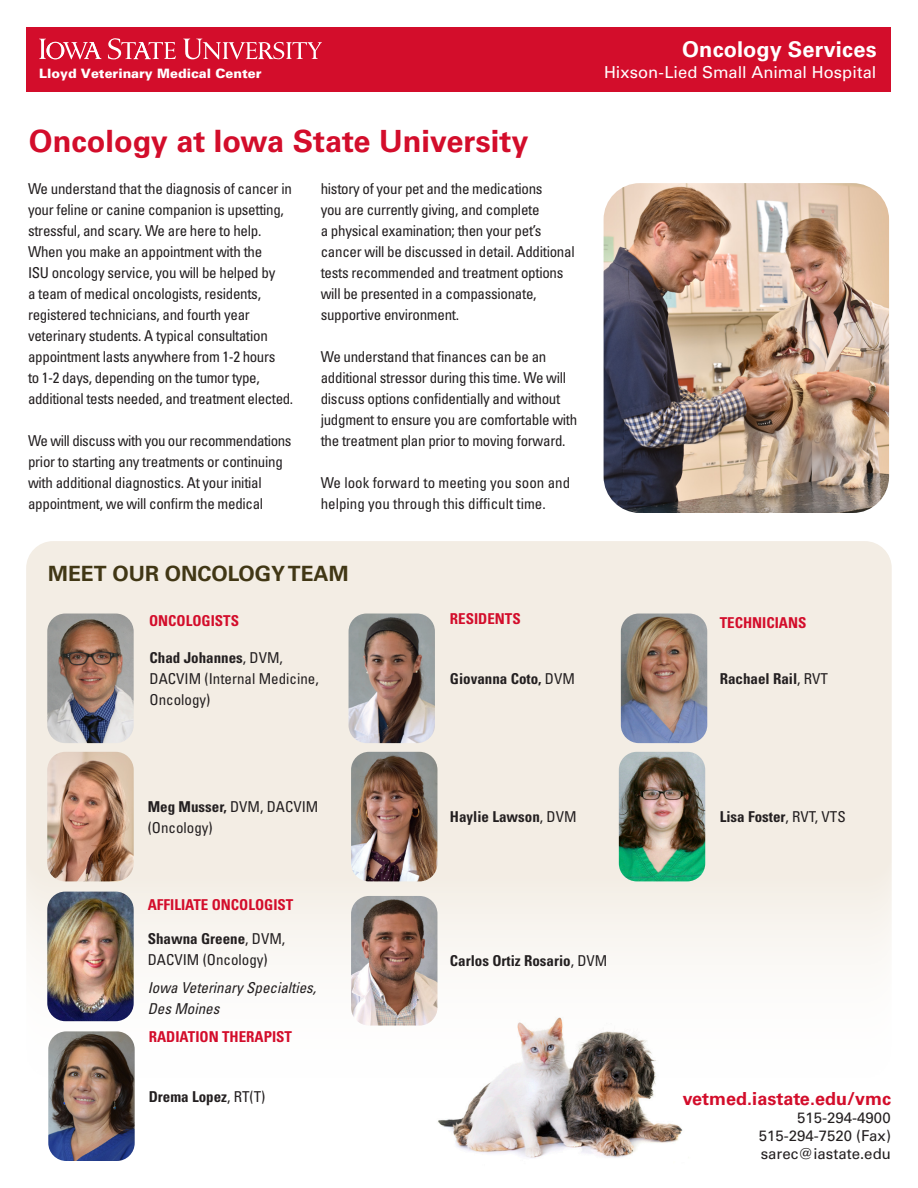
<style>
.page{position:relative;width:918px;height:1188px;background:#fff}
.page>*{position:absolute;margin:0;border:0;box-sizing:border-box;transform-origin:0 0}
.t1{font:700 30.6px "Univers LT Std";color:#d30d2b}
.t2{font:700 21.75px "Univers LT Std";letter-spacing:.005em;color:#fff}
.Body{font:700 21px "Univers LT Std";color:#413715}
.t3{font:700 18px "Univers LT Std";color:#d30d2b}
.t4{font:16.5px "Univers LT Std";color:#fff}
.Body-2{font:condensed 15px/21px "Univers LT Std";letter-spacing:-.02em;color:#231f20}
.Body-3{font:condensed 15px/21px "Univers LT Std";color:#231f20}
.Body-4{font:700 condensed 15px "Univers LT Std";color:#231f20}
.Body-5{font:700 condensed 15px "Univers LT Std";color:#d30d2b}
.t5{font:15px/18px "Univers LT Std";color:#231f20}
.Body-6{font:italic condensed 15px/21px "Univers LT Std";color:#231f20}
.t6{font:900 12.9px "Univers";color:#fff}
.s1{font-weight:700}
.s2{font-weight:400}
</style>
<div class="page">
<div style="left:26px;top:541px;width:866px;height:551px;background:linear-gradient(to bottom,#efe8dc,#fcfbfa);border-radius:27px"></div>
<div style="left:27px;top:27px;width:864px;height:65px;background:#d30d2b"></div>
<svg style="left:39px;top:39px;width:62px;height:20px"></svg>
<svg style="left:108px;top:38px;width:68px;height:22px"></svg>
<svg style="left:183px;top:39px;width:139px;height:21px"></svg>
<img style="left:47px;top:752px;width:87px;height:129px">
<img style="left:47px;top:614px;width:87px;height:129px">
<img style="left:604px;top:183px;width:285px;height:330px">
<img style="left:47px;top:892px;width:87px;height:129px">
<img style="left:351px;top:752px;width:86px;height:129px">
<img style="left:621px;top:614px;width:86px;height:129px">
<img style="left:351px;top:896px;width:86px;height:130px">
<img style="left:619px;top:752px;width:86px;height:129px">
<img style="left:428px;top:988px;width:266px;height:170px">
<img style="left:349px;top:614px;width:86px;height:129px">
<img style="left:48px;top:1031px;width:87px;height:130px">
<p class="t6" style="left:39px;top:66px;width:224px">Lloyd Veterinary Medical Center</p>
<p class="t1" style="left:29px;top:123px;width:501px">Oncology at Iowa State University</p>
<p class="Body-2" style="left:28px;top:178px;width:267px">We understand that the diagnosis of cancer in your feline or canine companion is upsetting, stressful, and scary. We are here to help.<br>When you make an appointment with the<br>ISU oncology service, you will be helped by<br>a team of medical oncologists, residents, registered technicians, and fourth year veterinary students. A typical consultation appointment lasts anywhere from 1-2 hours<br>to 1-2 days, depending on the tumor type, additional tests needed, and treatment elected.</p>
<p class="Body-2" style="left:28px;top:430px;width:265px">We will discuss with you our recommendations prior to starting any treatments or continuing with additional diagnostics. At your initial appointment, we will confirm the medical</p>
<p class="Body-2" style="left:321px;top:178px;width:255px">history of your pet and the medications<br>you are currently giving, and complete<br>a physical examination; then your pet’s cancer will be discussed in detail. Additional tests recommended and treatment options</p>
<p class="Body-2" style="left:321px;top:283px;width:217px">will be presented in a compassionate, supportive environment.</p>
<p class="Body-2" style="left:321px;top:346px;width:258px">We understand that finances can be an additional stressor during this time. We will discuss options confidentially and without judgment to ensure you are comfortable with the treatment plan prior to moving forward.</p>
<p class="Body-3" style="left:321px;top:472px;width:251px">We look forward to meeting you soon and helping you through this difficult time.</p>
<p class="Body" style="left:48px;top:562px;width:302px">MEET OUR ONCOLOGY TEAM</p>
<p class="Body-5" style="left:149px;top:611px;width:92px">ONCOLOGISTS</p>
<p class="Body-3" style="left:150px;top:647px;width:171px"><span class="s1">Chad Johannes</span>, DVM,<br>DACVIM (Internal Medicine,<br>Oncology)</p>
<p class="Body-5" style="left:450px;top:610px;width:72px">RESIDENTS</p>
<p class="Body-4" style="left:450px;top:669px;width:126px">Giovanna Coto, <span class="s2">DVM</span></p>
<p class="t2" style="left:682px;top:37px;width:196px">Oncology Services</p>
<p class="t4" style="left:604px;top:62px;width:274px">Hixson-Lied Small Animal Hospital</p>
<p class="Body-5" style="left:720px;top:613px;width:88px">TECHNICIANS</p>
<p class="Body-4" style="left:720px;top:669px;width:110px">Rachael Rail<span class="s2">, RVT</span></p>
<p class="Body-3" style="left:148px;top:796px;width:172px"><span class="s1">Meg Musser,</span> DVM, DACVIM (Oncology)</p>
<p class="Body-4" style="left:450px;top:807px;width:128px">Haylie Lawson<span class="s2">, DVM</span></p>
<p class="Body-4" style="left:720px;top:808px;width:127px">Lisa Foster<span class="s2">, RVT, VTS</span></p>
<p class="Body-5" style="left:148px;top:895px;width:147px">AFFILIATE ONCOLOGIST</p>
<p class="Body-3" style="left:148px;top:928px;width:139px"><span class="s1">Shawna Greene</span>, DVM,<br>DACVIM (Oncology)</p>
<p class="Body-6" style="left:148px;top:977px;width:170px">Iowa Veterinary Specialties,<br>Des Moines</p>
<p class="Body-5" style="left:149px;top:1028px;width:145px">RADIATION THERAPIST</p>
<p class="Body-4" style="left:149px;top:1087px;width:118px">Drema Lopez<span class="s2">, RT(T)</span></p>
<p class="Body-4" style="left:450px;top:952px;width:159px">Carlos Ortiz Rosario<span class="s2">, DVM</span></p>
<p class="t3" style="left:683px;top:1088px;width:210px">vetmed.iastate.edu/vmc</p>
<p class="t5" style="left:797px;top:1109px;width:95px">515-294-4900</p>
<p class="t5" style="left:759px;top:1127px;width:134px">515-294-7520 (Fax) sarec@iastate.edu</p>
</div>
